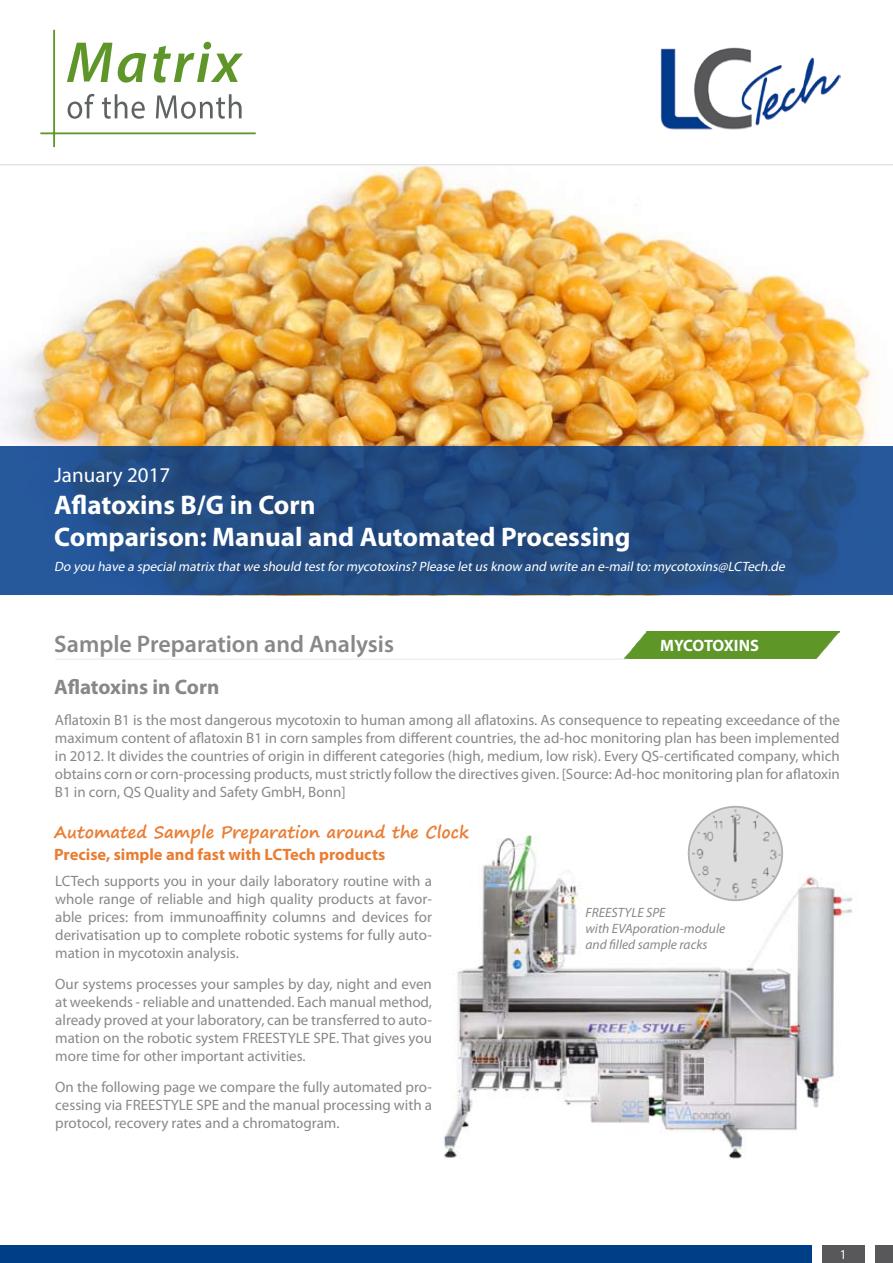
<style>
.page{position:relative;width:893px;height:1263px;background:#fff}
.page>*{position:absolute;margin:0;border:0;box-sizing:border-box;transform-origin:0 0}
.t1{font:700 27px "Myriad Pro";color:#fff}
.t2{font:600 24px "Myriad Pro";color:#87888a}
.t3{font:700 21px "Myriad Pro";color:#87888a}
.t4{font:21px "Myriad Pro";color:#fff}
.t5{font:700 16.5px "Segoe Print";color:#e97d33}
.t6{font:700 16.5px "Myriad Pro";color:#e97d33}
.t7{font:700 16.5px "Myriad Pro";letter-spacing:-.03em;color:#fff}
.t8{font:15px/18px "Myriad Pro";color:#87888a;text-align:justify}
.t9{font:italic 13.5px "Myriad Pro";color:#fff}
.t10{font:italic 13.5px "Myriad Pro";color:#87888a}
.t11{font:13.5px "Myriad Pro";color:#fff}
</style>
<div class="page">
<img style="left:0;top:167px;width:877px;height:279px">
<img style="left:624px;top:632px;width:215px;height:27px">
<hr style="left:55px;top:659px;width:572px;height:1px;background:#e3e4e5">
<svg style="left:0;top:446px;width:893px;height:149px;background:#234d85"></svg>
<hr style="left:0;top:164px;width:893px;height:1px;background:#e3e4e5">
<div style="left:822px;top:1246px;width:43px;height:17px;background:#58585a"></div>
<div style="left:875px;top:1246px;width:18px;height:17px;background:#58585a"></div>
<div style="left:0;top:1246px;width:811px;height:17px;background:#003e88"></div>
<img style="left:660px;top:47px;width:180px;height:83px">
<svg style="left:67px;top:43px;width:45px;height:39px"></svg>
<svg style="left:118px;top:53px;width:28px;height:30px"></svg>
<svg style="left:153px;top:42px;width:90px;height:41px"></svg>
<svg style="left:68px;top:94px;width:26px;height:25px"></svg>
<svg style="left:102px;top:94px;width:43px;height:25px"></svg>
<svg style="left:156px;top:94px;width:86px;height:25px"></svg>
<hr style="left:40px;top:132px;width:216px;height:2px;background:#5f9629">
<hr style="left:53px;top:30px;width:2px;height:117px;background:#5f9629">
<img style="left:444px;top:822px;width:409px;height:337px">
<img style="left:689px;top:807px;width:93px;height:93px;border-radius:47px">
<div style="left:688px;top:806px;width:95px;height:95px;border:2px solid #87888a;border-radius:50%"></div>
<p class="t4" style="left:54px;top:462px;width:118px">January 2017</p>
<p class="t1" style="left:54px;top:487px;width:263px">Aflatoxins B/G in Corn</p>
<p class="t1" style="left:54px;top:520px;width:578px">Comparison: Manual and Automated Processing</p>
<p class="t9" style="left:54px;top:559px;width:735px">Do you have a specialmatrix thatwe should testformycotoxins? Please letus know and write an e-mailto:mycotoxins@LCTech.de</p>
<p class="t2" style="left:54px;top:629px;width:341px">Sample Preparation and Analysis</p>
<p class="t7" style="left:660px;top:634px;width:100px">MYCOTOXINS</p>
<p class="t3" style="left:54px;top:673px;width:167px">Aflatoxins in Corn</p>
<p class="t8" style="left:55px;top:710px;width:786px">Aflatoxin B1 is the most dangerous mycotoxin to human among all aflatoxins. As consequence to repeating exceedance of the maximum content of aflatoxin B1 in corn samples from different countries, the ad-hoc monitoring plan has been implemented in 2012. It divides the countries of origin in different categories (high, medium, low risk). Every QS-certificated company, which obtains corn or corn-processing products, must strictly follow the directives given. [Source: Ad-hoc monitoring plan for aflatoxin B1 in corn, QS Quality and Safety GmbH, Bonn]</p>
<p class="t5" style="left:54px;top:817px;width:416px">Automated Sample Preparation around the Clock</p>
<p class="t6" style="left:54px;top:844px;width:333px">Precise, simple and fast with LCTech products</p>
<p class="t8" style="left:55px;top:872px;width:378px">LCTech supports you in your daily laboratory routine with a whole range of reliable and high quality products at favor&shy;able prices: from immunoaffinity columns and devices for derivatisation up to complete robotic systems for fully auto&shy;mation in mycotoxin analysis.</p>
<p class="t8" style="left:55px;top:975px;width:378px">Our systems processes your samples by day, night and even at weekends - reliable and unattended. Each manual method, already proved at your laboratory, can be transferred to auto&shy;mation on the robotic system FREESTYLE SPE. That gives you more time for other important activities.</p>
<p class="t8" style="left:55px;top:1077px;width:378px">On the following page we compare the fully automated pro&shy;cessing via FREESTYLE SPE and the manual processing with a protocol, recovery rates and a chromatogram.</p>
<p class="t10" style="left:585px;top:904px;width:82px">FREESTYLE SPE</p>
<p class="t10" style="left:585px;top:920px;width:141px">with EVAporation-module</p>
<p class="t10" style="left:585px;top:936px;width:124px">and filled sample racks</p>
<p class="t11" style="left:840px;top:1246px;width:8px">1</p>
</div>
